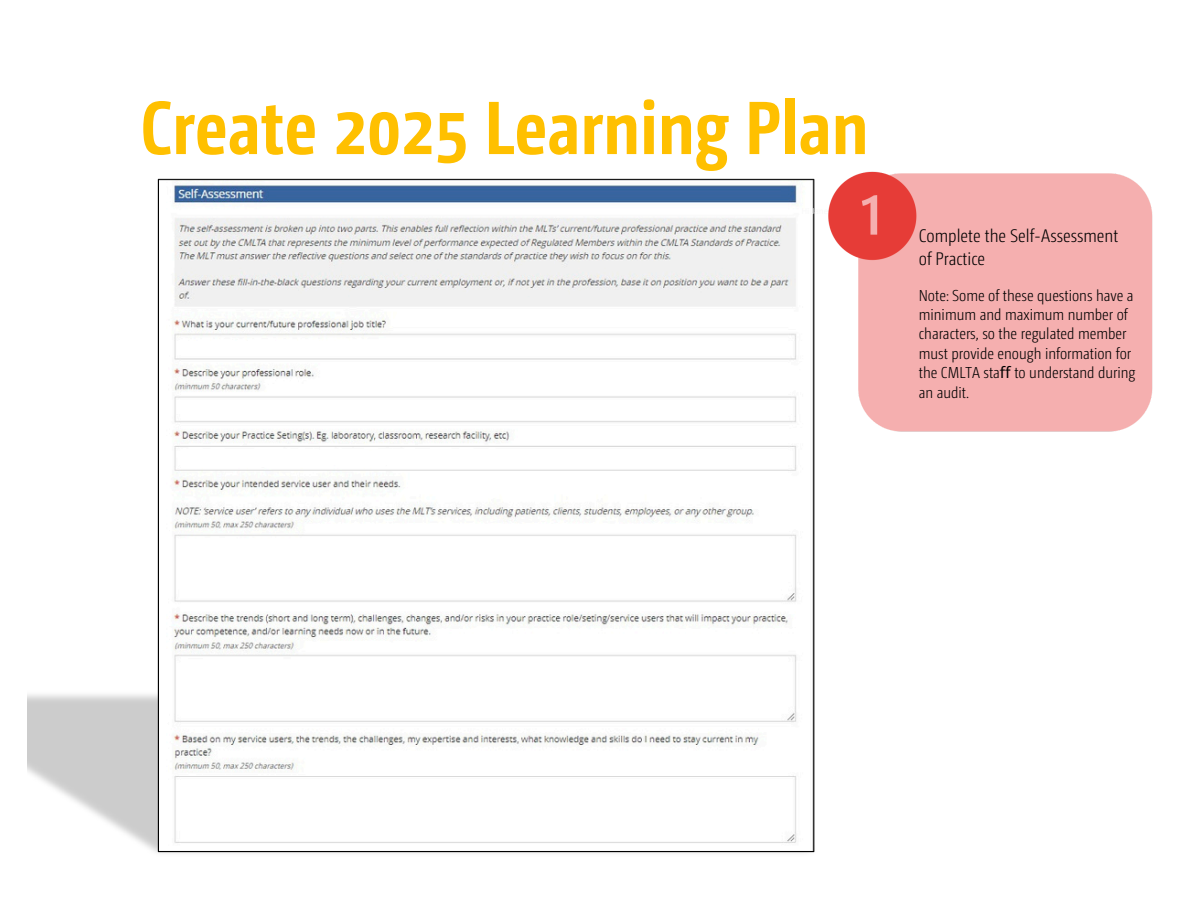
<style>
.page{position:relative;width:1188px;height:918px;background:#fff}
.page>*{position:absolute;margin:0;border:0;box-sizing:border-box;transform-origin:0 0}
.t1{font:700 75.15px "Camingo Dos Pro Cd";color:#ffc000}
.t2{font:300 18.15px/23.2px "Camingo Dos Pro Cd";color:#000}
.t3{font:300 15.75px/19.5px "Camingo Dos Pro Cd";color:#000}
.s1{font-family:"Noto Sans";font-weight:400}
</style>
<div class="page">
<img style="left:151px;top:171px;width:1002px;height:684px">
<p class="t1" style="left:140px;top:74px;width:730px">Create 2025 Learning Plan</p>
<h3 class="t2" style="left:919px;top:223px;width:201px">Complete the Self-Assessment of Practice</h3>
<p class="t3" style="left:919px;top:284px;width:218px">Note: Some of these questions have a minimum and maximum number of characters, so the regulated member must provide enough information for the CMLTA sta<span class="s1">ff</span> to understand during an audit.</p>
</div>
